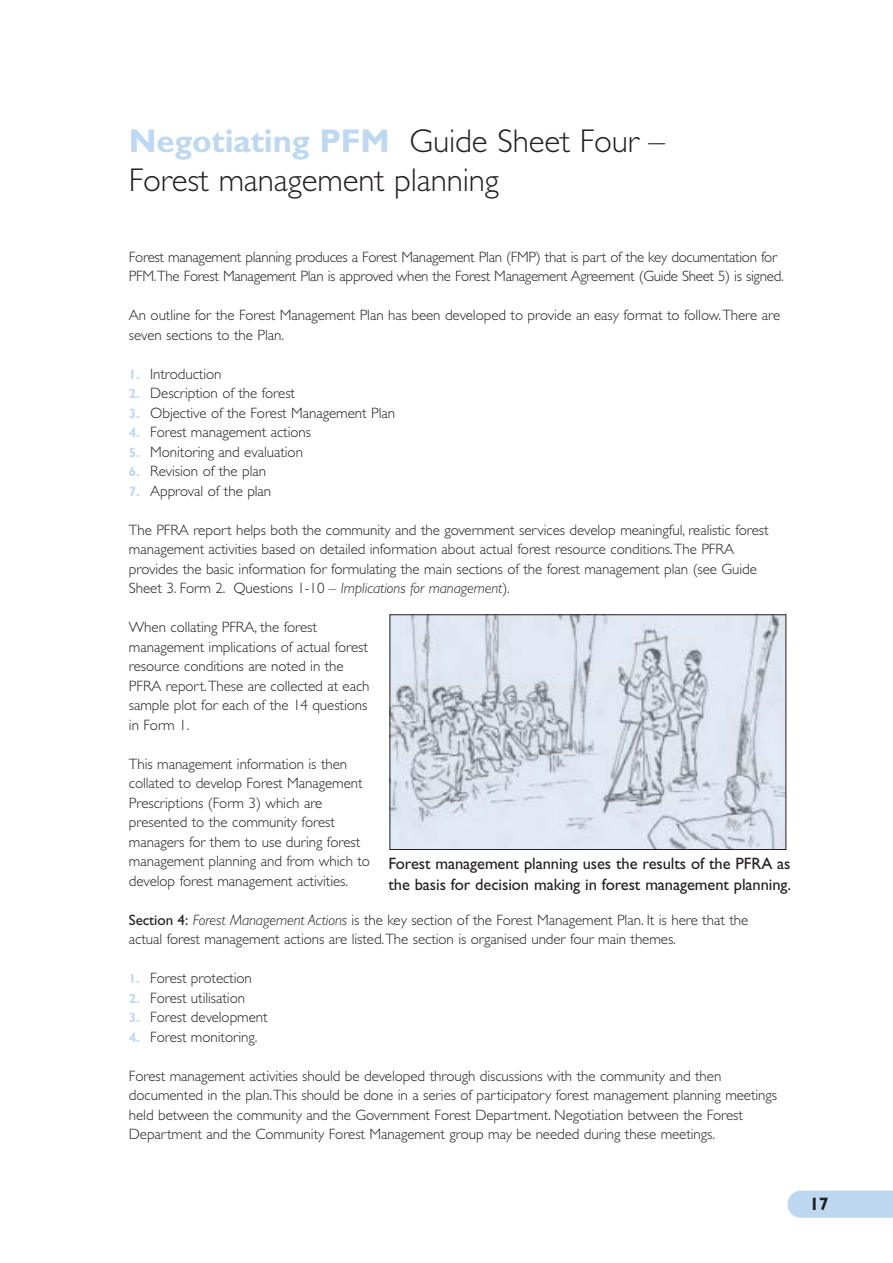
<style>
.page{position:relative;width:893px;height:1263px;background:#fff}
.page>*{position:absolute;margin:0;border:0;box-sizing:border-box;transform-origin:0 0}
.t1{font:300 33px/39px "Gill Sans";letter-spacing:-.005em;color:#231f1f}
.t2{font:700 18px "Gill Sans";color:#231f1f}
.t3{font:16.5px/21px "Gill Sans";letter-spacing:-.005em;color:#231f1f}
.t4{font:300 15px/19.5px "Gill Sans";letter-spacing:-.005em;color:#231f1f}
.s1{font-weight:700;color:#bdd8f0}
.s2{font-weight:700;font-size:13.5px;color:#bdd8f0}
.s3{font-style:italic}
.s4{font-weight:400}
</style>
<div class="page">
<div style="left:787px;top:1191px;width:105px;height:27px;background:#bdd8f0"></div>
<img style="left:391px;top:616px;width:393px;height:232px">
<div style="left:389px;top:614px;width:397px;height:236px;border:1px solid #231f1f"></div>
<h1 class="t1" style="left:129px;top:125px;width:537px"><span class="s1">Negotiating PFM</span> Guide Sheet Four –<br>Forest management planning</h1>
<p class="t4" style="left:129px;top:249px;width:656px">Forest management planning produces a Forest Management Plan (FMP) that is part of the key documentation for<br>PFM.The Forest Management Plan is approved when the Forest Management Agreement (Guide Sheet 5) is signed.</p>
<p class="t4" style="left:129px;top:307px;width:653px">An outline for the Forest Management Plan has been developed to provide an easy format to follow.There are seven sections to the Plan.</p>
<p class="t4" style="left:129px;top:366px;width:94px"><span class="s2">1.</span> Introduction</p>
<p class="t4" style="left:129px;top:385px;width:168px"><span class="s2">2.</span> Description of the forest</p>
<p class="t4" style="left:129px;top:405px;width:268px"><span class="s2">3.</span> Objective of the Forest Management Plan</p>
<p class="t4" style="left:129px;top:424px;width:184px"><span class="s2">4.</span> Forest management actions</p>
<p class="t4" style="left:129px;top:444px;width:176px"><span class="s2">5.</span> Monitoring and evaluation</p>
<p class="t4" style="left:129px;top:463px;width:139px"><span class="s2">6.</span> Revision of the plan</p>
<p class="t4" style="left:129px;top:483px;width:144px"><span class="s2">7.</span> Approval of the plan</p>
<p class="t4" style="left:129px;top:522px;width:641px">The PFRA report helps both the community and the government services develop meaningful, realistic forest management activities based on detailed information about actual forest resource conditions.The PFRA provides the basic information for formulating the main sections of the forest management plan (see Guide Sheet 3. Form 2. Questions 1-10 – <span class="s3">Implications for management</span>).</p>
<p class="t4" style="left:129px;top:619px;width:242px">When collating PFRA, the forest management implications of actual forest resource conditions are noted in the PFRA report.These are collected at each sample plot for each of the 14 questions in Form 1.</p>
<p class="t4" style="left:129px;top:756px;width:243px">This management information is then collated to develop Forest Management Prescriptions (Form 3) which are presented to the community forest managers for them to use during forest management planning and from which to develop forest management activities.</p>
<p class="t4" style="left:129px;top:912px;width:621px"><span class="s4">Section 4:</span> <span class="s3">Forest Management Actions</span> is the key section of the Forest Management Plan. It is here that the actual forest management actions are listed.The section is organised under four main themes.</p>
<p class="t4" style="left:129px;top:970px;width:124px"><span class="s2">1.</span> Forest protection</p>
<p class="t4" style="left:129px;top:990px;width:118px"><span class="s2">2.</span> Forest utilisation</p>
<p class="t4" style="left:129px;top:1009px;width:140px"><span class="s2">3.</span> Forest development</p>
<p class="t4" style="left:129px;top:1029px;width:130px"><span class="s2">4.</span> Forest monitoring.</p>
<p class="t4" style="left:129px;top:1068px;width:649px">Forest management activities should be developed through discussions with the community and then documented in the plan.This should be done in a series of participatory forest management planning meetings held between the community and the Government Forest Department. Negotiation between the Forest Department and the Community Forest Management group may be needed during these meetings.</p>
<p class="t3" style="left:388px;top:855px;width:404px">Forest management planning uses the results of the PFRA as the basis for decision making in forest management planning.</p>
<p class="t2" style="left:809px;top:1198px;width:21px">17</p>
</div>
